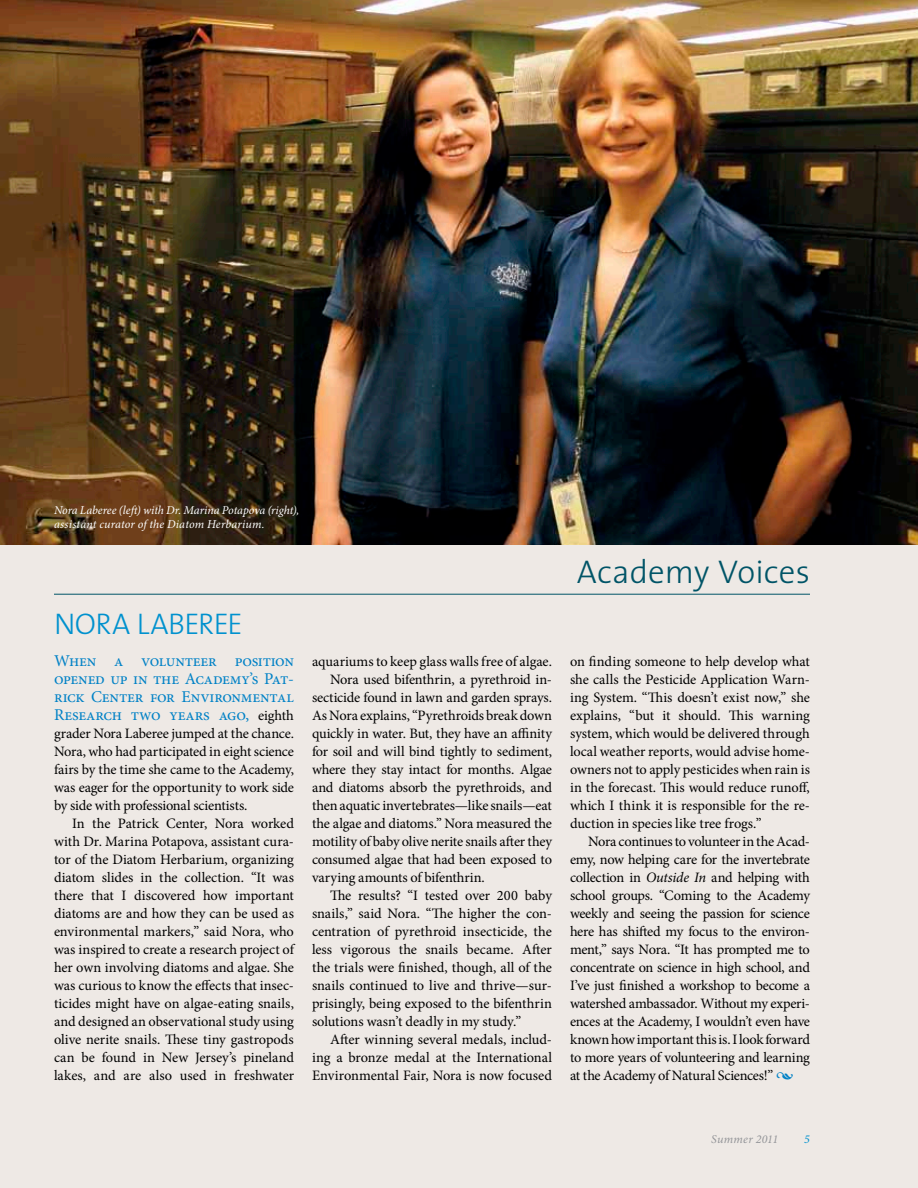
<style>
.page{position:relative;width:918px;height:1188px;background:#eee9e5}
.page>*{position:absolute;margin:0;border:0;box-sizing:border-box;transform-origin:0 0}
.t1{font:300 33px "The Sans";letter-spacing:.005em;color:#005467}
.t2{font:30px "The Sans Light Caps";letter-spacing:-.015em;color:#0091ce}
.t3{font:16.5px/18px "Minion Pro";letter-spacing:-.015em;color:#0081c6;text-align:justify}
.t4{font:14.4px/18px "Minion Pro";letter-spacing:-.015em;color:#000;text-align:justify}
.t5{font:italic 12px/14.4px "Minion Pro";letter-spacing:.005em;color:#fff}
.t6{font:italic 12px "Minion Pro";letter-spacing:.02em;color:#939498}
.t7{font:italic 12px "Minion Pro";color:#0081c6}
.s1{font-size:14.4px;color:#000}
.s2{font-style:italic}
.s3{font-size:16.5px;color:#0081c6}
</style>
<div class="page">
<hr style="left:54px;top:594px;width:756px;height:1px;background:#005467">
<img style="left:0;top:0;width:918px;height:544px">
<p class="t5" style="left:54px;top:503px;width:247px">Nora Laberee (left) with Dr. Marina Potapova (right), assistant curator of the Diatom Herbarium.</p>
<h2 class="t2" style="left:54px;top:599px;width:190px">NORA LABEREE</h2>
<p class="t3" style="left:54px;top:652px;width:241px">When a volunteer position opened up in the Academy’s Pat&shy;rick Center for Environmental Research two years ago, <span class="s1">eighth</span></p>
<p class="t4" style="left:54px;top:724px;width:242px">grader Nora Laberee jumped at the chance.<br>Nora, who had participated in eight science fairs by the time she came to the Academy, was eager for the opportunity to work side by side with professional scientists.</p>
<p class="t4" style="left:54px;top:814px;width:243px;text-indent:18px">In the Patrick Center, Nora worked with Dr. Marina Potapova, assistant cura&shy;tor of the Diatom Herbarium, organizing diatom slides in the collection. “It was there that I discovered how important diatoms are and how they can be used as environmental markers,” said Nora, who was inspired to create a research project of her own involving diatoms and algae. She was curious to know the effects that insec&shy;ticides might have on algae-eating snails, and designed an observational study using olive nerite snails. These tiny gastropods can be found in New Jersey’s pineland lakes, and are also used in freshwater</p>
<p class="t4" style="left:312px;top:652px;width:241px">aquariums to keep glass walls free of algae.</p>
<p class="t4" style="left:330px;top:670px;width:224px">Nora used bifenthrin, a pyrethroid in-</p>
<p class="t4" style="left:312px;top:688px;width:241px">secticide found in lawn and garden sprays.</p>
<p class="t4" style="left:312px;top:706px;width:242px">As Nora explains, “Pyrethroids break down</p>
<p class="t4" style="left:312px;top:724px;width:242px">quickly in water. But, they have an affinity</p>
<p class="t4" style="left:312px;top:742px;width:241px">for soil and will bind tightly to sediment,</p>
<p class="t4" style="left:312px;top:760px;width:241px">where they stay intact for months. Algae</p>
<p class="t4" style="left:312px;top:778px;width:242px">and diatoms absorb the pyrethroids, and</p>
<p class="t4" style="left:312px;top:796px;width:241px">then aquatic invertebrates—like snails—eat</p>
<p class="t4" style="left:312px;top:814px;width:242px">the algae and diatoms.” Nora measured the</p>
<p class="t4" style="left:312px;top:832px;width:242px">motility of baby olive nerite snails after they</p>
<p class="t4" style="left:312px;top:850px;width:242px">consumed algae that had been exposed to</p>
<p class="t4" style="left:312px;top:868px;width:174px">varying amounts of bifenthrin.</p>
<p class="t4" style="left:330px;top:886px;width:224px">The results? “I tested over 200 baby</p>
<p class="t4" style="left:312px;top:904px;width:242px">snails,” said Nora. “The higher the con-</p>
<p class="t4" style="left:312px;top:922px;width:241px">centration of pyrethroid insecticide, the</p>
<p class="t4" style="left:312px;top:940px;width:241px">less vigorous the snails became. After</p>
<p class="t4" style="left:312px;top:958px;width:241px">the trials were finished, though, all of the</p>
<p class="t4" style="left:312px;top:976px;width:242px">snails continued to live and thrive—sur-</p>
<p class="t4" style="left:312px;top:994px;width:241px">prisingly, being exposed to the bifenthrin</p>
<p class="t4" style="left:312px;top:1012px;width:211px">solutions wasn’t deadly in my study.”</p>
<p class="t4" style="left:330px;top:1030px;width:224px">After winning several medals, includ-</p>
<p class="t4" style="left:312px;top:1048px;width:241px">ing a bronze medal at the International</p>
<p class="t4" style="left:312px;top:1066px;width:241px">Environmental Fair, Nora is now focused</p>
<h1 class="t1" style="left:577px;top:544px;width:235px">Academy Voices</h1>
<p class="t4" style="left:570px;top:652px;width:242px">on finding someone to help develop what she calls the Pesticide Application Warn&shy;ing System. “This doesn’t exist now,” she explains, “but it should. This warning system, which would be delivered through local weather reports, would advise home&shy;owners not to apply pesticides when rain is in the forecast. This would reduce runoff, which I think it is responsible for the re&shy;duction in species like tree frogs.”</p>
<p class="t4" style="left:570px;top:832px;width:242px;text-indent:18px">Nora continues to volunteer in the Acad&shy;emy, now helping care for the invertebrate collection in <span class="s2">Outside In</span> and helping with school groups. “Coming to the Academy weekly and seeing the passion for science here has shifted my focus to the environ&shy;ment,” says Nora. “It has prompted me to concentrate on science in high school, and I’ve just finished a workshop to become a watershed ambassador. Without my experi&shy;ences at the Academy, I wouldn’t even have known how important this is. I look forward to more years of volunteering and learning at the Academy of Natural Sciences!” <span class="s3">•</span></p>
<p class="t6" style="left:711px;top:1131px;width:69px">Summer 2011</p>
<p class="t7" style="left:804px;top:1131px;width:7px">5</p>
</div>
